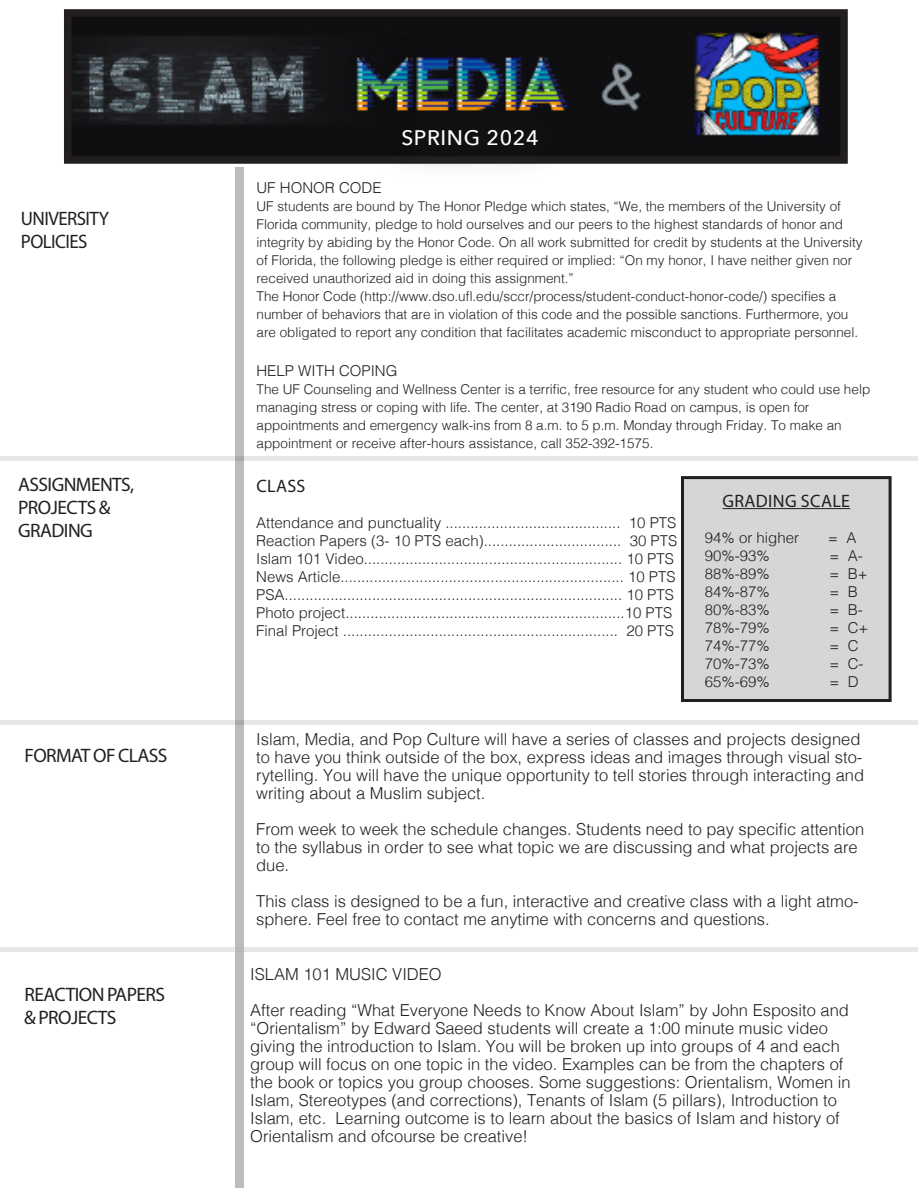
<style>
.page{position:relative;width:918px;height:1188px;background:#fff}
.page>*{position:absolute;margin:0;border:0;box-sizing:border-box;transform-origin:0 0}
.t1{font:500 21px "Avenir Next";letter-spacing:.03em;color:#fff}
.t2{font:19.5px "Myriad Pro";letter-spacing:-.03em;color:#231f20}
.t3{font:18px "Myriad Pro";letter-spacing:.02em;color:#231f20}
.t4{font:300 16.5px/18px "Helvetica";color:#231f20}
.t5{font:300 15px "Helvetica";color:#231f20}
.t6{font:300 13.5px/18px "Helvetica";color:#231f20}
</style>
<div class="page">
<hr style="left:0;top:457px;width:918px;height:4px;background:#e6e7e8">
<hr style="left:0;top:720px;width:918px;height:4px;background:#e6e7e8">
<div style="left:235px;top:167px;width:9px;height:1021px;background:#bdbcbc"></div>
<div style="left:682px;top:478px;width:208px;height:222px;background:#d5d6d8"></div>
<hr style="left:722px;top:508px;width:128px;height:1px;background:#231f20">
<div style="left:681px;top:476px;width:211px;height:226px;border:3px solid #231f20"></div>
<img style="left:73px;top:18px;width:766px;height:137px">
<div style="left:64px;top:9px;width:784px;height:155px;border:8px solid #231f20"></div>
<div style="left:368px;top:95px;width:203px;height:86px;background:#231f20;opacity:.59"></div>
<hr style="left:0;top:947px;width:918px;height:4px;background:#e6e7e8">
<p class="t2" style="left:21px;top:206px;width:90px">UNIVERSITY</p>
<p class="t2" style="left:21px;top:229px;width:68px">POLICIES</p>
<p class="t2" style="left:18px;top:472px;width:117px">ASSIGNMENTS,</p>
<p class="t2" style="left:18px;top:496px;width:94px">PROJECTS &amp;</p>
<p class="t2" style="left:18px;top:519px;width:76px">GRADING</p>
<p class="t2" style="left:24px;top:743px;width:144px">FORMAT OF CLASS</p>
<p class="t2" style="left:24px;top:982px;width:142px">REACTION PAPERS</p>
<p class="t2" style="left:24px;top:1006px;width:94px">&amp; PROJECTS</p>
<p class="t1" style="left:401px;top:120px;width:139px">SPRING 2024</p>
<p class="t5" style="left:256px;top:174px;width:127px">UF HONOR CODE</p>
<p class="t6" style="left:256px;top:196px;width:608px">UF students are bound by The Honor Pledge which states, “We, the members of the University of Florida community, pledge to hold ourselves and our peers to the highest standards of honor and integrity by abiding by the Honor Code. On all work submitted for credit by students at the University of Florida, the following pledge is either required or implied: “On my honor, I have neither given nor received unauthorized aid in doing this assignment.”</p>
<p class="t6" style="left:256px;top:286px;width:581px">The Honor Code (http://www.dso.ufl.edu/sccr/process/student-conduct-honor-code/) specifies a</p>
<p class="t6" style="left:256px;top:304px;width:603px">number of behaviors that are in violation of this code and the possible sanctions. Furthermore, you are obligated to report any condition that facilitates academic misconduct to appropriate personnel.</p>
<p class="t5" style="left:256px;top:357px;width:142px">HELP WITH COPING</p>
<p class="t6" style="left:256px;top:379px;width:615px">The UF Counseling and Wellness Center is a terrific, free resource for any student who could use help managing stress or coping with life. The center, at 3190 Radio Road on campus, is open for</p>
<p class="t6" style="left:256px;top:415px;width:587px">appointments and emergency walk-ins from 8 a.m. to 5 p.m. Monday through Friday. To make an appointment or receive after-hours assistance, call 352-392-1575.</p>
<p class="t3" style="left:256px;top:475px;width:51px">CLASS</p>
<p class="t5" style="left:256px;top:510px;width:422px">Attendance and punctuality .......................................... 10 PTS</p>
<p class="t5" style="left:256px;top:528px;width:423px">Reaction Papers (3- 10 PTS each)................................. 30 PTS</p>
<p class="t5" style="left:256px;top:546px;width:419px">Islam 101 Video.............................................................. 10 PTS</p>
<p class="t5" style="left:256px;top:564px;width:421px">News Article.................................................................... 10 PTS</p>
<p class="t5" style="left:256px;top:582px;width:419px">PSA................................................................................. 10 PTS</p>
<p class="t5" style="left:256px;top:600px;width:418px">Photo project...................................................................10 PTS</p>
<p class="t5" style="left:256px;top:618px;width:419px">Final Project .................................................................. 20 PTS</p>
<p class="t3" style="left:722px;top:490px;width:129px">GRADING SCALE</p>
<p class="t5" style="left:705px;top:525px;width:96px">94% or higher</p>
<p class="t5" style="left:828px;top:525px;width:30px">= A</p>
<p class="t5" style="left:705px;top:543px;width:67px">90%-93%</p>
<p class="t5" style="left:830px;top:543px;width:35px">= A-</p>
<p class="t5" style="left:705px;top:561px;width:67px">88%-89%</p>
<p class="t5" style="left:830px;top:561px;width:40px">= B+</p>
<p class="t5" style="left:705px;top:579px;width:67px">84%-87%</p>
<p class="t5" style="left:830px;top:579px;width:30px">= B</p>
<p class="t5" style="left:705px;top:597px;width:67px">80%-83%</p>
<p class="t5" style="left:830px;top:597px;width:35px">= B-</p>
<p class="t5" style="left:705px;top:615px;width:67px">78%-79%</p>
<p class="t5" style="left:830px;top:615px;width:40px">= C+</p>
<p class="t5" style="left:705px;top:633px;width:67px">74%-77%</p>
<p class="t5" style="left:830px;top:633px;width:31px">= C</p>
<p class="t5" style="left:705px;top:651px;width:67px">70%-73%</p>
<p class="t5" style="left:830px;top:651px;width:36px">= C-</p>
<p class="t5" style="left:705px;top:669px;width:67px">65%-69%</p>
<p class="t5" style="left:830px;top:669px;width:31px">= D</p>
<p class="t4" style="left:256px;top:729px;width:609px">Islam, Media, and Pop Culture will have a series of classes and projects designed to have you think outside of the box, express ideas and images through visual sto&shy;rytelling. You will have the unique opportunity to tell stories through interacting and writing about a Muslim subject.</p>
<p class="t4" style="left:256px;top:819px;width:610px">From week to week the schedule changes. Students need to pay specific attention to the syllabus in order to see what topic we are discussing and what projects are due.</p>
<p class="t4" style="left:256px;top:891px;width:604px">This class is designed to be a fun, interactive and creative class with a light atmo&shy;sphere. Feel free to contact me anytime with concerns and questions.</p>
<p class="t4" style="left:250px;top:964px;width:193px">ISLAM 101 MUSIC VIDEO</p>
<p class="t4" style="left:250px;top:1000px;width:602px">After reading “What Everyone Needs to Know About Islam” by John Esposito and “Orientalism” by Edward Saeed students will create a 1:00 minute music video giving the introduction to Islam. You will be broken up into groups of 4 and each group will focus on one topic in the video. Examples can be from the chapters of the book or topics you group chooses. Some suggestions: Orientalism, Women in Islam, Stereotypes (and corrections), Tenants of Islam (5 pillars), Introduction to Islam, etc. Learning outcome is to learn about the basics of Islam and history of Orientalism and ofcourse be creative!</p>
</div>
